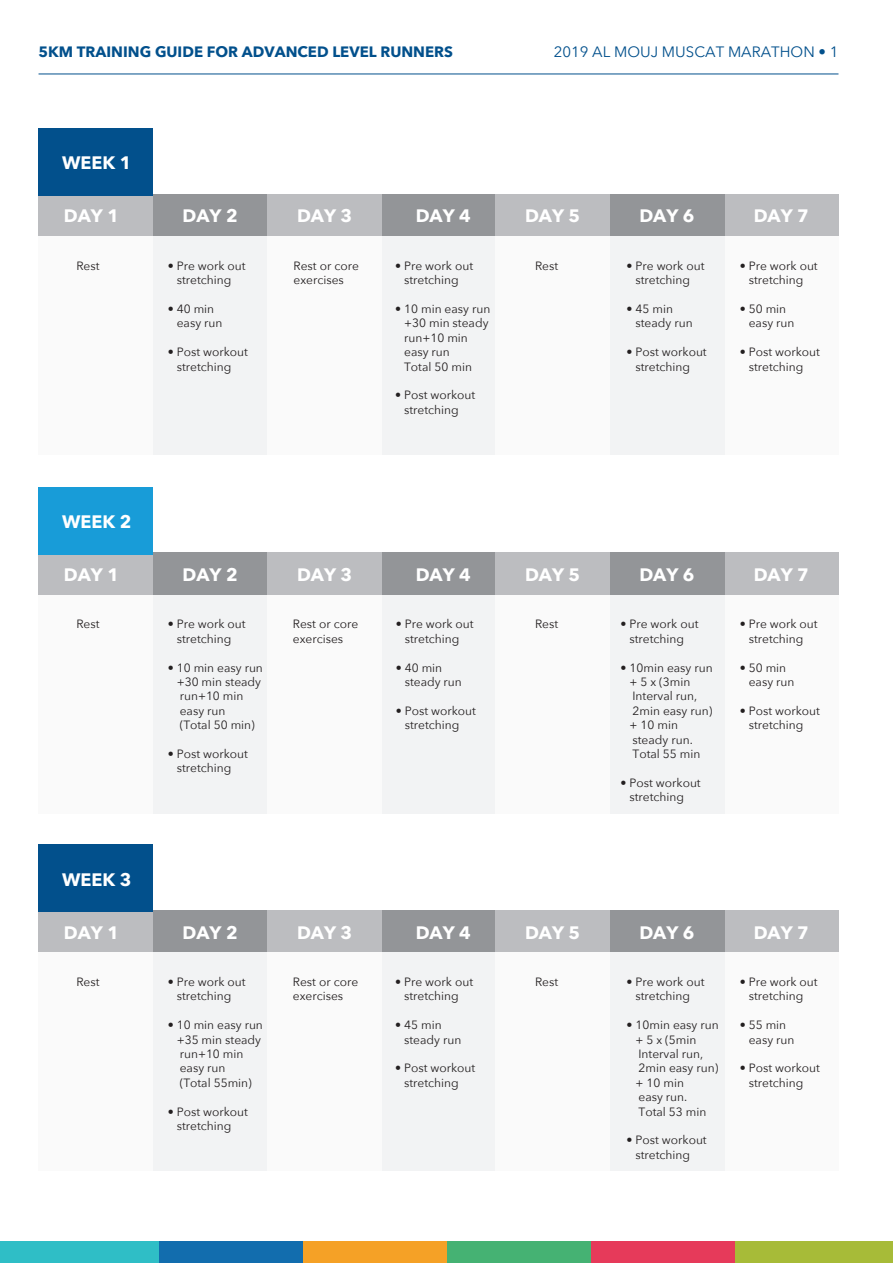
<style>
.page{position:relative;width:893px;height:1263px;background:#fff}
.page>*{position:absolute;margin:0;border:0;box-sizing:border-box;transform-origin:0 0}
.t1{font:700 18px "Avenir Next";color:#fff}
.t2{font:700 15px "Avenir Next";color:#02508c}
.t3{font:15px "Avenir Next";color:#02508c}
.t4{font:12px/14.4px "Avenir Next";color:#231f20}
</style>
<div class="page">
<div style="left:0;top:1241px;width:159px;height:22px;background:#2fbec6"></div>
<div style="left:159px;top:1241px;width:144px;height:22px;background:#126dae"></div>
<div style="left:303px;top:1241px;width:144px;height:22px;background:#f5a126"></div>
<div style="left:447px;top:1241px;width:145px;height:22px;background:#45b273"></div>
<div style="left:591px;top:1241px;width:145px;height:22px;background:#e63a5a"></div>
<div style="left:736px;top:1241px;width:157px;height:22px;background:#a7bb38"></div>
<hr style="left:39px;top:74px;width:799px;height:1px;background:#02508c">
<div style="left:153px;top:194px;width:114px;height:42px;background:#939598"></div>
<div style="left:39px;top:194px;width:114px;height:42px;background:#bcbdc0"></div>
<div style="left:39px;top:128px;width:114px;height:68px;background:#02508c"></div>
<div style="left:381px;top:194px;width:114px;height:42px;background:#939598"></div>
<div style="left:267px;top:194px;width:115px;height:42px;background:#bcbdc0"></div>
<div style="left:495px;top:194px;width:115px;height:42px;background:#bcbdc0"></div>
<div style="left:724px;top:194px;width:114px;height:42px;background:#bcbdc0"></div>
<div style="left:610px;top:194px;width:114px;height:42px;background:#939598"></div>
<div style="left:153px;top:236px;width:114px;height:218px;background:#f2f3f4"></div>
<div style="left:39px;top:236px;width:114px;height:218px;background:#fafafa"></div>
<div style="left:381px;top:236px;width:114px;height:218px;background:#f2f3f4"></div>
<div style="left:267px;top:236px;width:115px;height:218px;background:#fafafa"></div>
<div style="left:495px;top:236px;width:115px;height:218px;background:#fafafa"></div>
<div style="left:724px;top:236px;width:114px;height:218px;background:#fafafa"></div>
<div style="left:610px;top:236px;width:114px;height:218px;background:#f2f3f4"></div>
<div style="left:153px;top:553px;width:114px;height:42px;background:#939598"></div>
<div style="left:39px;top:553px;width:114px;height:42px;background:#bcbdc0"></div>
<div style="left:39px;top:487px;width:114px;height:67px;background:#189cd8"></div>
<div style="left:381px;top:553px;width:114px;height:42px;background:#939598"></div>
<div style="left:267px;top:553px;width:115px;height:42px;background:#bcbdc0"></div>
<div style="left:495px;top:553px;width:115px;height:42px;background:#bcbdc0"></div>
<div style="left:724px;top:553px;width:114px;height:42px;background:#bcbdc0"></div>
<div style="left:610px;top:553px;width:114px;height:42px;background:#939598"></div>
<div style="left:153px;top:595px;width:114px;height:218px;background:#f2f3f4"></div>
<div style="left:39px;top:595px;width:114px;height:218px;background:#fafafa"></div>
<div style="left:381px;top:595px;width:114px;height:218px;background:#f2f3f4"></div>
<div style="left:267px;top:595px;width:115px;height:218px;background:#fafafa"></div>
<div style="left:495px;top:595px;width:115px;height:218px;background:#fafafa"></div>
<div style="left:724px;top:595px;width:114px;height:218px;background:#fafafa"></div>
<div style="left:610px;top:595px;width:114px;height:218px;background:#f2f3f4"></div>
<div style="left:153px;top:910px;width:114px;height:42px;background:#939598"></div>
<div style="left:39px;top:910px;width:114px;height:42px;background:#bcbdc0"></div>
<div style="left:39px;top:845px;width:114px;height:67px;background:#02508c"></div>
<div style="left:381px;top:910px;width:114px;height:42px;background:#939598"></div>
<div style="left:267px;top:910px;width:115px;height:42px;background:#bcbdc0"></div>
<div style="left:495px;top:910px;width:115px;height:42px;background:#bcbdc0"></div>
<div style="left:724px;top:910px;width:114px;height:42px;background:#bcbdc0"></div>
<div style="left:610px;top:910px;width:114px;height:42px;background:#939598"></div>
<div style="left:153px;top:952px;width:114px;height:219px;background:#f2f3f4"></div>
<div style="left:39px;top:952px;width:114px;height:219px;background:#fafafa"></div>
<div style="left:381px;top:952px;width:114px;height:219px;background:#f2f3f4"></div>
<div style="left:267px;top:952px;width:115px;height:219px;background:#fafafa"></div>
<div style="left:495px;top:952px;width:115px;height:219px;background:#fafafa"></div>
<div style="left:724px;top:952px;width:114px;height:219px;background:#fafafa"></div>
<div style="left:610px;top:952px;width:114px;height:219px;background:#f2f3f4"></div>
<p class="t2" style="left:38px;top:39px;width:416px">5KM TRAINING GUIDE FOR ADVANCED LEVEL RUNNERS</p>
<p class="t3" style="left:554px;top:39px;width:286px">2019 AL MOUJ MUSCAT MARATHON • 1</p>
<h1 class="t1" style="left:62px;top:148px;width:71px">WEEK 1</h1>
<h1 class="t1" style="left:182px;top:200px;width:57px">DAY 2</h1>
<h1 class="t1" style="left:297px;top:200px;width:57px">DAY 3</h1>
<h1 class="t1" style="left:416px;top:200px;width:57px">DAY 4</h1>
<h1 class="t1" style="left:525px;top:200px;width:57px">DAY 5</h1>
<h1 class="t1" style="left:639px;top:200px;width:57px">DAY 6</h1>
<h1 class="t1" style="left:754px;top:200px;width:57px">DAY 7</h1>
<h1 class="t1" style="left:64px;top:200px;width:57px">DAY 1</h1>
<p class="t4" style="left:76px;top:258px;width:25px">Rest</p>
<p class="t4" style="left:294px;top:258px;width:67px">Rest or core</p>
<p class="t4" style="left:535px;top:258px;width:25px">Rest</p>
<p class="t4" style="left:294px;top:272px;width:52px">exercises</p>
<p class="t4" style="left:395px;top:258px;width:79px;text-align:center">• Pre work out stretching</p>
<p class="t4" style="left:404px;top:301px;width:88px;text-indent:-9px">• 10 min easy run +30 min steady run+10 min easy run<br>Total 50 min</p>
<p class="t4" style="left:404px;top:387px;width:73px;text-indent:-9px">• Post workout stretching</p>
<p class="t4" style="left:168px;top:258px;width:79px;text-align:center">• Pre work out stretching</p>
<p class="t4" style="left:177px;top:301px;width:47px;text-indent:-9px">• 40 min easy run</p>
<p class="t4" style="left:177px;top:344px;width:73px;text-indent:-9px">• Post workout stretching</p>
<p class="t4" style="left:626px;top:258px;width:79px;text-align:center">• Pre work out stretching</p>
<p class="t4" style="left:635px;top:301px;width:59px;text-indent:-9px">• 45 min steady run</p>
<p class="t4" style="left:635px;top:344px;width:73px;text-indent:-9px">• Post workout stretching</p>
<p class="t4" style="left:740px;top:258px;width:79px;text-align:center">• Pre work out stretching</p>
<p class="t4" style="left:749px;top:301px;width:47px;text-indent:-9px">• 50 min easy run</p>
<p class="t4" style="left:749px;top:344px;width:73px;text-indent:-9px">• Post workout stretching</p>
<h1 class="t1" style="left:62px;top:506px;width:71px">WEEK 2</h1>
<h1 class="t1" style="left:182px;top:559px;width:57px">DAY 2</h1>
<h1 class="t1" style="left:297px;top:559px;width:57px">DAY 3</h1>
<h1 class="t1" style="left:416px;top:559px;width:57px">DAY 4</h1>
<h1 class="t1" style="left:525px;top:559px;width:57px">DAY 5</h1>
<h1 class="t1" style="left:639px;top:559px;width:57px">DAY 6</h1>
<h1 class="t1" style="left:754px;top:559px;width:57px">DAY 7</h1>
<h1 class="t1" style="left:64px;top:559px;width:57px">DAY 1</h1>
<p class="t4" style="left:76px;top:616px;width:25px">Rest</p>
<p class="t4" style="left:293px;top:616px;width:67px">Rest or core exercises</p>
<p class="t4" style="left:168px;top:616px;width:79px">• Pre work out</p>
<p class="t4" style="left:535px;top:616px;width:25px">Rest</p>
<p class="t4" style="left:177px;top:631px;width:56px">stretching</p>
<p class="t4" style="left:177px;top:660px;width:88px;text-indent:-9px">• 10 min easy run +30 min steady run+10 min easy run<br>(Total 50 min)</p>
<p class="t4" style="left:177px;top:746px;width:73px;text-indent:-9px">• Post workout stretching</p>
<p class="t4" style="left:396px;top:616px;width:79px;text-align:center">• Pre work out stretching</p>
<p class="t4" style="left:405px;top:660px;width:59px;text-indent:-9px">• 40 min steady run</p>
<p class="t4" style="left:405px;top:703px;width:73px;text-indent:-9px">• Post workout stretching</p>
<p class="t4" style="left:620px;top:616px;width:79px;text-align:center">• Pre work out stretching</p>
<p class="t4" style="left:629px;top:660px;width:85px;text-indent:-9px">• 10min easy run + 5 x (3min<br>Interval run,<br>2min easy run) + 10 min steady run.<br>Total 55 min</p>
<p class="t4" style="left:629px;top:775px;width:73px;text-indent:-9px">• Post workout stretching</p>
<p class="t4" style="left:740px;top:616px;width:79px;text-align:center">• Pre work out stretching</p>
<p class="t4" style="left:749px;top:660px;width:47px;text-indent:-9px">• 50 min easy run</p>
<p class="t4" style="left:749px;top:703px;width:73px;text-indent:-9px">• Post workout stretching</p>
<h1 class="t1" style="left:62px;top:864px;width:71px">WEEK 3</h1>
<h1 class="t1" style="left:182px;top:916px;width:57px">DAY 2</h1>
<h1 class="t1" style="left:297px;top:916px;width:57px">DAY 3</h1>
<h1 class="t1" style="left:416px;top:916px;width:57px">DAY 4</h1>
<h1 class="t1" style="left:525px;top:916px;width:57px">DAY 5</h1>
<h1 class="t1" style="left:639px;top:916px;width:57px">DAY 6</h1>
<h1 class="t1" style="left:754px;top:916px;width:57px">DAY 7</h1>
<h1 class="t1" style="left:64px;top:916px;width:57px">DAY 1</h1>
<p class="t4" style="left:76px;top:974px;width:25px">Rest</p>
<p class="t4" style="left:293px;top:974px;width:67px">Rest or core exercises</p>
<p class="t4" style="left:395px;top:974px;width:79px;text-align:center">• Pre work out stretching</p>
<p class="t4" style="left:404px;top:1017px;width:59px;text-indent:-9px">• 45 min steady run</p>
<p class="t4" style="left:404px;top:1060px;width:73px;text-indent:-9px">• Post workout stretching</p>
<p class="t4" style="left:626px;top:974px;width:79px;text-align:center">• Pre work out stretching</p>
<p class="t4" style="left:635px;top:1017px;width:85px;text-indent:-9px">• 10min easy run + 5 x (5min<br>Interval run,<br>2min easy run) + 10 min<br>easy run.<br>Total 53 min</p>
<p class="t4" style="left:635px;top:1132px;width:73px;text-indent:-9px">• Post workout stretching</p>
<p class="t4" style="left:168px;top:974px;width:79px">• Pre work out</p>
<p class="t4" style="left:535px;top:974px;width:25px">Rest</p>
<p class="t4" style="left:177px;top:988px;width:56px">stretching</p>
<p class="t4" style="left:177px;top:1017px;width:88px;text-indent:-9px">• 10 min easy run +35 min steady run+10 min easy run<br>(Total 55min)</p>
<p class="t4" style="left:177px;top:1103px;width:73px;text-indent:-9px">• Post workout stretching</p>
<p class="t4" style="left:740px;top:974px;width:79px;text-align:center">• Pre work out stretching</p>
<p class="t4" style="left:749px;top:1017px;width:47px;text-indent:-9px">• 55 min easy run</p>
<p class="t4" style="left:749px;top:1060px;width:73px;text-indent:-9px">• Post workout stretching</p>
</div>
